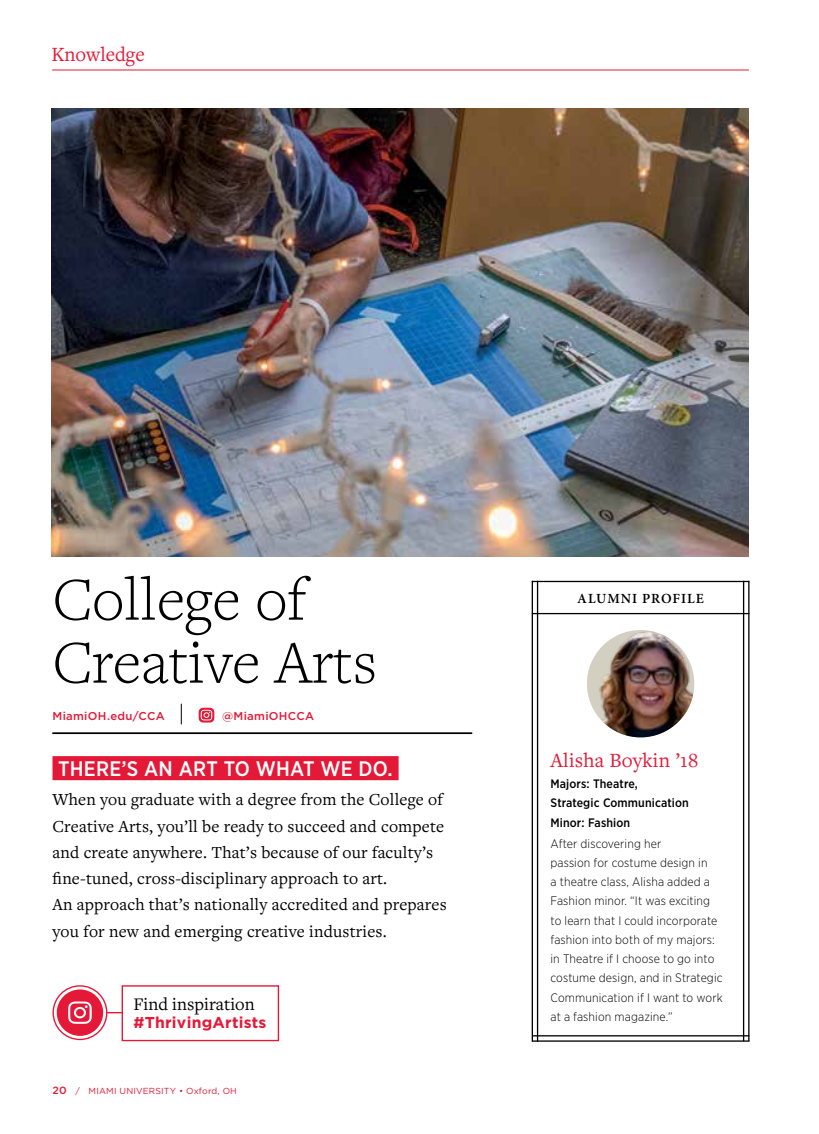
<style>
.page{position:relative;width:819px;height:1134px;background:#fff}
.page>*{position:absolute;margin:0;border:0;box-sizing:border-box;transform-origin:0 0}
.t1{font:300 63px/63px "Freight Text Pro";color:#000}
.t2{font:21px "Freight Text Pro";letter-spacing:.01em;color:#e31937}
.t3{font:500 21px "Gotham Narrow";letter-spacing:.01em;color:#fff}
.t4{font:18.38px "Freight Text Pro";color:#000}
.t5{font:17.5px/26.2px "Freight Text Pro";letter-spacing:.01em;color:#000}
.t6{font:700 15.75px "Gotham";letter-spacing:.015em;color:#e31937}
.t7{font:600 14px "Minion Pro";letter-spacing:.07em;color:#000}
.t8{font:300 12.25px/19.2px "Gotham Narrow";letter-spacing:.01em;color:#000}
.t9{font:500 12.25px/19.2px "Gotham Narrow";letter-spacing:.01em;color:#000}
.t10{font:500 11.38px "Gotham";letter-spacing:.03em;color:#e31937}
.t11{font:8.75px "Gotham";letter-spacing:.02em;color:#e31937}
.s1{font-family:"Gotham Rounded";font-weight:500;font-size:10.5px}
</style>
<div class="page">
<hr style="left:52px;top:70px;width:697px;height:1px;background:#e31937">
<div style="left:52px;top:756px;width:347px;height:24px;background:#e31937"></div>
<svg style="left:181px;top:704px;width:1px;height:20px"></svg>
<hr style="left:53px;top:732px;width:419px;height:2px;background:#000">
<svg style="left:199px;top:708px;width:15px;height:15px"></svg>
<img style="left:51px;top:108px;width:698px;height:448px">
<hr style="left:532px;top:1040px;width:217px;height:2px;background:#000">
<hr style="left:532px;top:1035px;width:217px;height:1px;background:#000">
<hr style="left:743px;top:581px;width:1px;height:460px;background:#000">
<hr style="left:748px;top:581px;width:2px;height:460px;background:#000">
<hr style="left:532px;top:581px;width:1px;height:461px;background:#000">
<hr style="left:537px;top:581px;width:1px;height:461px;background:#000">
<hr style="left:532px;top:581px;width:217px;height:1px;background:#000">
<hr style="left:532px;top:613px;width:217px;height:1px;background:#000">
<img style="left:587px;top:630px;width:107px;height:107px;border-radius:54px">
<div style="left:53px;top:985px;width:54px;height:55px;border:1px solid #e31937;border-radius:50%"></div>
<div style="left:57px;top:989px;width:46px;height:47px;background:#e31937;border-radius:50%"></div>
<svg style="left:68px;top:1002px;width:24px;height:22px"></svg>
<div style="left:122px;top:985px;width:157px;height:56px;border:1px solid #e31937"></div>
<svg style="left:106px;top:1012px;width:17px;height:1px"></svg>
<p class="t2" style="left:51px;top:41px;width:95px">Knowledge</p>
<h3 class="t1" style="left:52px;top:566px;width:326px">College of<br>Creative Arts</h3>
<p class="t10" style="left:52px;top:708px;width:114px">MiamiOH.edu/CCA</p>
<p class="t10" style="left:222px;top:708px;width:94px">@MiamiOHCCA</p>
<h4 class="t3" style="left:58px;top:755px;width:336px">THERE’S AN ART TO WHAT WE DO.</h4>
<p class="t5" style="left:52px;top:786px;width:396px">When you graduate with a degree from the College of Creative Arts, you’ll be ready to succeed and compete and create anywhere. That’s because of our faculty’s fine-tuned, cross-disciplinary approach to art.<br>An approach that’s nationally accredited and prepares you for new and emerging creative industries.</p>
<p class="t4" style="left:134px;top:992px;width:123px">Find inspiration</p>
<p class="t6" style="left:134px;top:1012px;width:135px">#ThrivingArtists</p>
<p class="t11" style="left:52px;top:1085px;width:186px"><span class="s1">20</span> / MIAMI UNIVERSITY • Oxford, OH</p>
<h4 class="t7" style="left:577px;top:588px;width:128px">ALUMNI PROFILE</h4>
<h5 class="t2" style="left:551px;top:747px;width:149px">Alisha Boykin ’18</h5>
<p class="t9" style="left:551px;top:774px;width:140px">Majors: Theatre,<br>Strategic Communication</p>
<p class="t9" style="left:551px;top:812px;width:81px">Minor: Fashion</p>
<p class="t8" style="left:551px;top:833px;width:174px">After discovering her<br>passion for costume design in<br>a theatre class, Alisha added a<br>Fashion minor. “It was exciting to learn that I could incorporate fashion into both of my majors: in Theatre if I choose to go into costume design, and in Strategic<br>Communication if I want to work at a fashion magazine.”</p>
</div>
